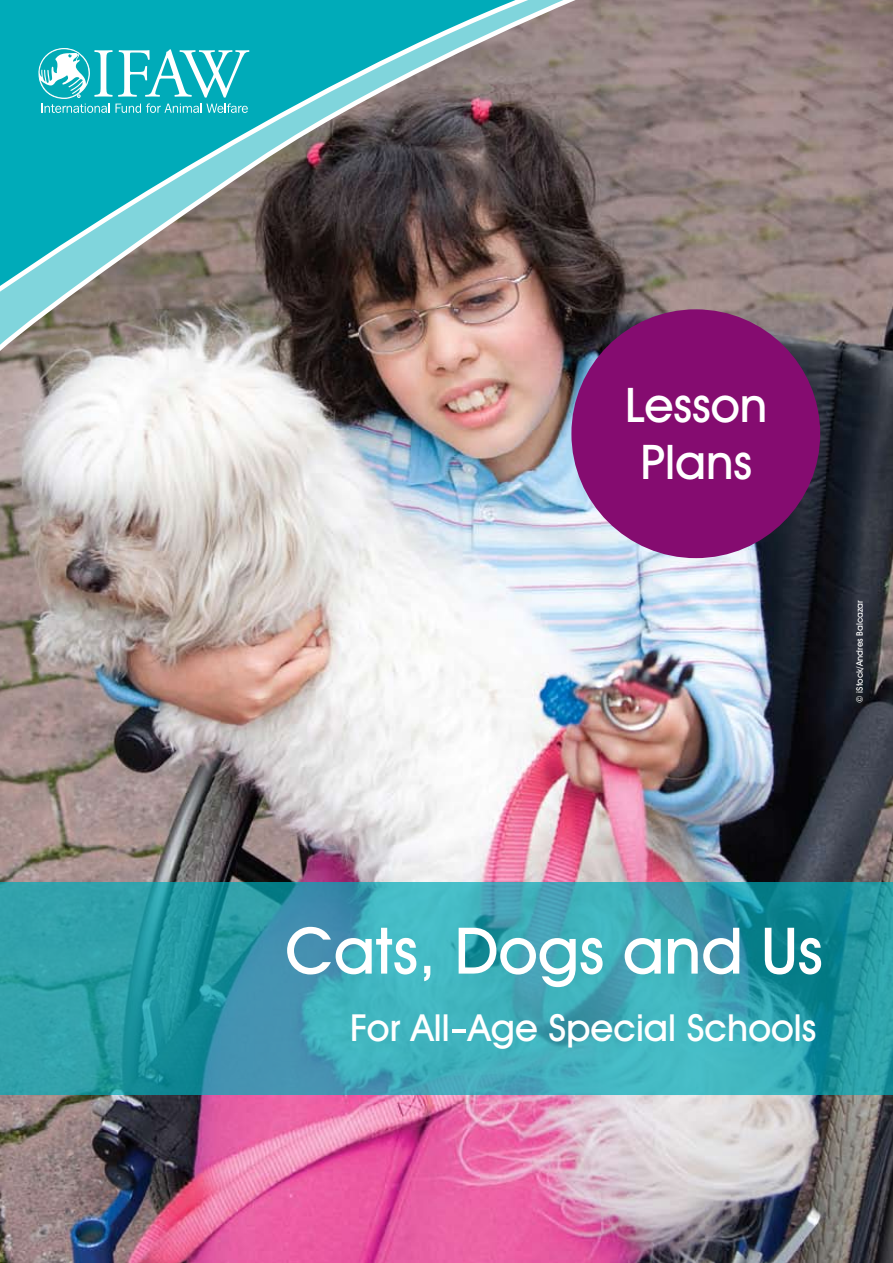
<style>
.page{position:relative;width:893px;height:1263px;background:#fff}
.page>*{position:absolute;margin:0;border:0;box-sizing:border-box;transform-origin:0 0}
.t1{font:500 64.5px "Avant Garde IT Cby BT";color:#fff}
.t2{font:500 48px/57.6px "Avant Garde IT Cby BT";color:#fff;text-align:center}
.t3{font:500 37.5px "Avant Garde IT Cby BT";color:#fff}
.t4{font:500 9px "Avant Garde IT Cby BT";color:#fff}
</style>
<div class="page">
<img style="left:0;top:0;width:893px;height:1263px">
<svg style="left:0;top:882px;width:893px;height:213px;background:#33a0ae"></svg>
<div style="left:571px;top:309px;width:249px;height:249px;background:#850c70;border-radius:50%"></div>
<img style="left:0;top:0;width:615px;height:376px">
<p class="t2" style="left:625px;top:375px;width:144px">Lesson<br>Plans</p>
<p class="t4" style="left:854px;top:703px;width:104px;rotate:-90deg">© iStock/Andres Balcazar</p>
<h1 class="t1" style="left:285px;top:911px;width:539px">Cats, Dogs and Us</h1>
<p class="t3" style="left:350px;top:1005px;width:468px">For All-Age Special Schools</p>
</div>
